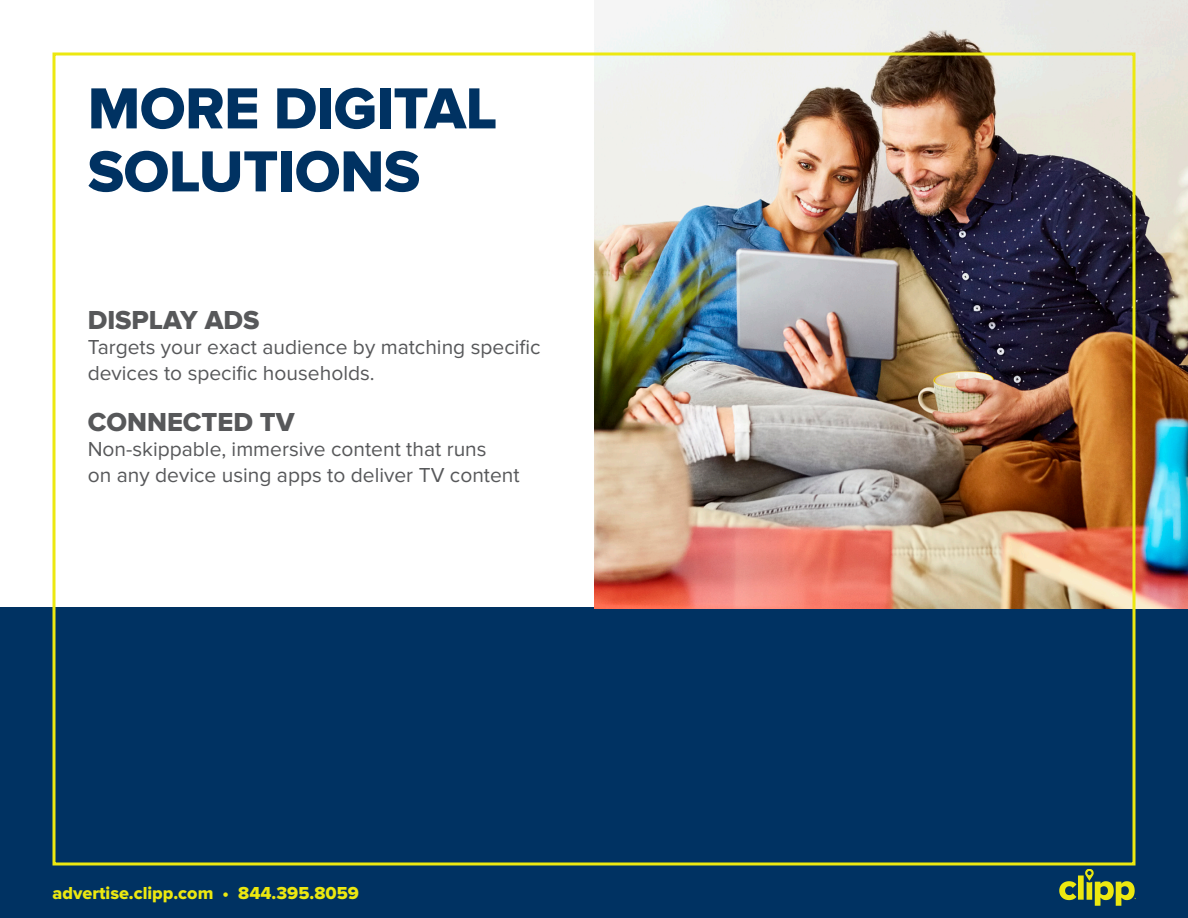
<style>
.page{position:relative;width:1188px;height:918px;background:#fff}
.page>*{position:absolute;margin:0;border:0;box-sizing:border-box;transform-origin:0 0}
.t1{font:60px/63px "Proxima Nova Extrabld";letter-spacing:-.01em;color:#003262}
.t2{font:27px "Proxima Nova Extrabld";color:#57585a}
.t3{font:21px/25.5px "Proxima Nova";color:#57585a}
.t4{font:18px "Proxima Nova Extrabld";color:#ece810}
</style>
<div class="page">
<div style="left:1px;top:608px;width:1187px;height:310px;background:#003262"></div>
<img style="left:595px;top:0;width:593px;height:608px">
<svg style="left:1059px;top:870px;width:77px;height:35px"></svg>
<h1 class="t1" style="left:88px;top:79px;width:411px">MORE DIGITAL<br>SOLUTIONS</h1>
<p class="t2" style="left:88px;top:304px;width:173px">DISPLAY ADS</p>
<p class="t3" style="left:88px;top:335px;width:454px">Targets your exact audience by matching specific devices to specific households.</p>
<p class="t2" style="left:88px;top:406px;width:208px">CONNECTED TV</p>
<p class="t3" style="left:88px;top:437px;width:433px">Non-skippable, immersive content that runs<br>on any device using apps to deliver TV content</p>
<p class="t4" style="left:52px;top:882px;width:308px">advertise.clipp.com • 844.395.8059</p>
</div>
